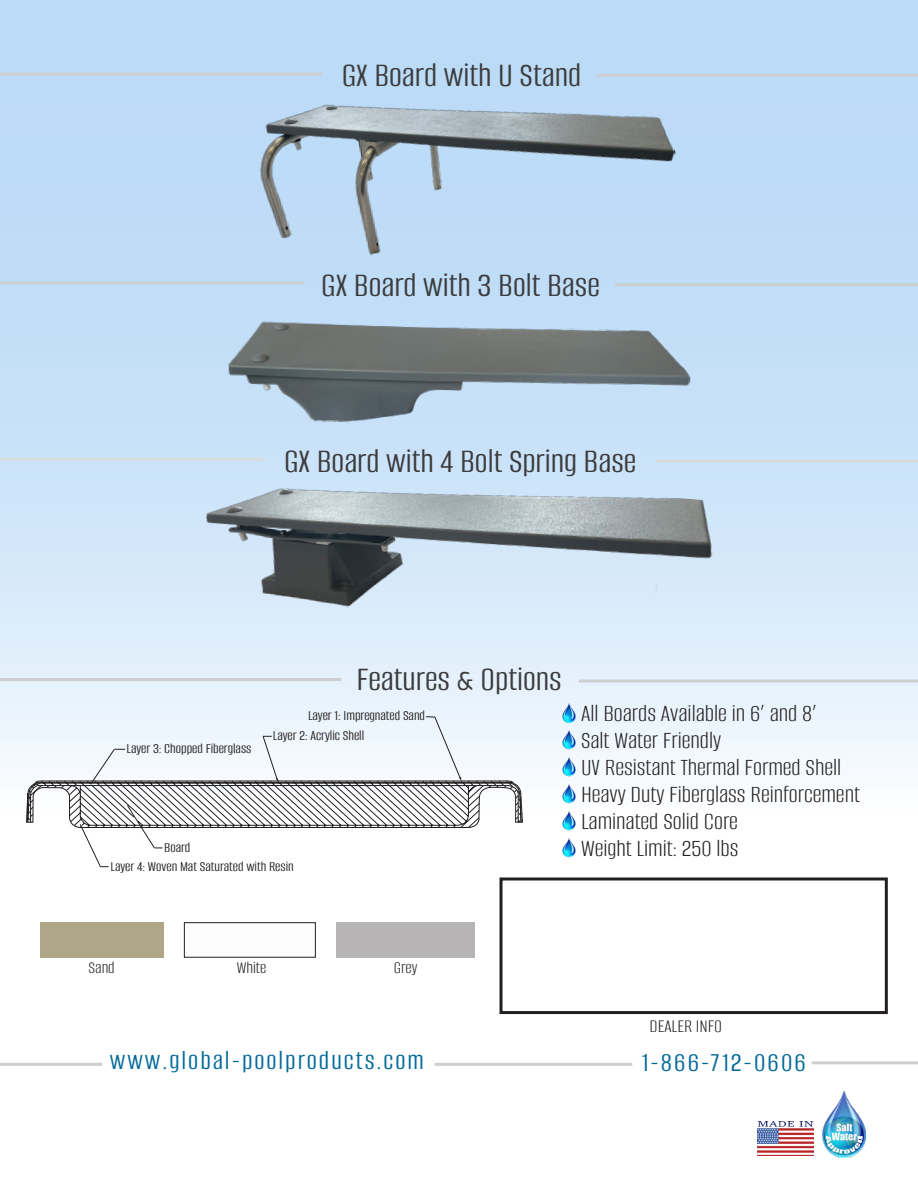
<style>
.page{position:relative;width:918px;height:1188px;background:#fff}
.page>*{position:absolute;margin:0;border:0;box-sizing:border-box;transform-origin:0 0}
.t1{font:36px "Alumni Sans";color:#3c3c3d}
.t2{font:28.5px "Alumni Sans";letter-spacing:.07em;color:#006999}
.t3{font:300 25.5px "Alumni Sans";color:#231f20}
.t4{font:300 19.5px "Alumni Sans";color:#231f20}
.t5{font:300 18px "Alumni Sans";color:#231f20}
.t6{font:15px/20.2px "Alumni Sans";color:#231f20}
</style>
<div class="page">
<div style="left:0;top:0;width:918px;height:1188px;background:linear-gradient(to bottom,#b0d4f5,#fff)"></div>
<hr style="left:0;top:73px;width:321px;height:3px;background:#cdced0">
<hr style="left:596px;top:74px;width:322px;height:3px;background:#cdced0">
<hr style="left:0;top:282px;width:304px;height:3px;background:#cdced0">
<hr style="left:0;top:458px;width:263px;height:3px;background:#d9dadc">
<hr style="left:0;top:678px;width:341px;height:3px;background:#cdced0">
<hr style="left:615px;top:283px;width:303px;height:3px;background:#cdced0">
<hr style="left:656px;top:460px;width:262px;height:3px;background:#d9dadc">
<hr style="left:0;top:1063px;width:102px;height:3px;background:#cdced0">
<hr style="left:435px;top:1063px;width:197px;height:3px;background:#cdced0">
<hr style="left:812px;top:1061px;width:106px;height:3px;background:#cdced0">
<img style="left:254px;top:68px;width:429px;height:199px">
<img style="left:227px;top:318px;width:465px;height:115px">
<img style="left:200px;top:457px;width:517px;height:182px">
<hr style="left:579px;top:680px;width:339px;height:3px;background:#cdced0">
<svg style="left:26px;top:716px;width:497px;height:151px"></svg>
<img style="left:559px;top:703px;width:20px;height:20px">
<img style="left:559px;top:730px;width:20px;height:19px">
<img style="left:559px;top:757px;width:20px;height:19px">
<img style="left:559px;top:784px;width:20px;height:19px">
<img style="left:559px;top:811px;width:20px;height:19px">
<img style="left:559px;top:838px;width:20px;height:19px">
<div style="left:40px;top:923px;width:123px;height:34px;background:#afa687"></div>
<img style="left:186px;top:924px;width:128px;height:31px">
<div style="left:184px;top:922px;width:132px;height:35px;border:1px solid #231f20"></div>
<div style="left:336px;top:923px;width:139px;height:34px;background:#b6b4b5"></div>
<img style="left:823px;top:1090px;width:43px;height:67px">
<img style="left:758px;top:1121px;width:56px;height:35px">
<div style="left:501px;top:879px;width:385px;height:134px;background:#fff"></div>
<div style="left:500px;top:878px;width:388px;height:136px;border:3px solid #231f20"></div>
<p class="t1" style="left:342px;top:58px;width:241px">GX Board with U Stand</p>
<p class="t1" style="left:321px;top:267px;width:280px">GX Board with 3 Bolt Base</p>
<p class="t1" style="left:284px;top:444px;width:354px">GX Board with 4 Bolt Spring Base</p>
<p class="t6" style="left:127px;top:739px;width:126px">Layer 3: Chopped Fiberglass</p>
<p class="t1" style="left:356px;top:662px;width:207px">Features &amp; Options</p>
<p class="t6" style="left:273px;top:706px;width:154px;text-indent:35px">Layer 1: Impregnated Sand<br>Layer 2: Acrylic Shell</p>
<p class="t6" style="left:111px;top:839px;width:185px;line-height:19px;text-indent:54px">Board<br>Layer 4: Woven Mat Saturated with Resin</p>
<p class="t3" style="left:581px;top:701px;width:237px">All Boards Available in 6’ and 8’</p>
<p class="t3" style="left:581px;top:728px;width:142px">Salt Water Friendly</p>
<p class="t3" style="left:581px;top:755px;width:262px">UV Resistant Thermal Formed Shell</p>
<p class="t3" style="left:581px;top:782px;width:280px">Heavy Duty Fiberglass Reinforcement</p>
<p class="t3" style="left:581px;top:809px;width:159px">Laminated Solid Core</p>
<p class="t3" style="left:581px;top:836px;width:159px">Weight Limit: 250 lbs</p>
<p class="t5" style="left:89px;top:959px;width:28px">Sand</p>
<p class="t5" style="left:237px;top:959px;width:31px">White</p>
<p class="t5" style="left:394px;top:959px;width:25px">Grey</p>
<p class="t4" style="left:650px;top:1016px;width:74px">DEALER INFO</p>
<p class="t2" style="left:110px;top:1047px;width:315px">www.global-poolproducts.com</p>
<p class="t2" style="left:642px;top:1048px;width:166px">1-866-712-0606</p>
</div>
